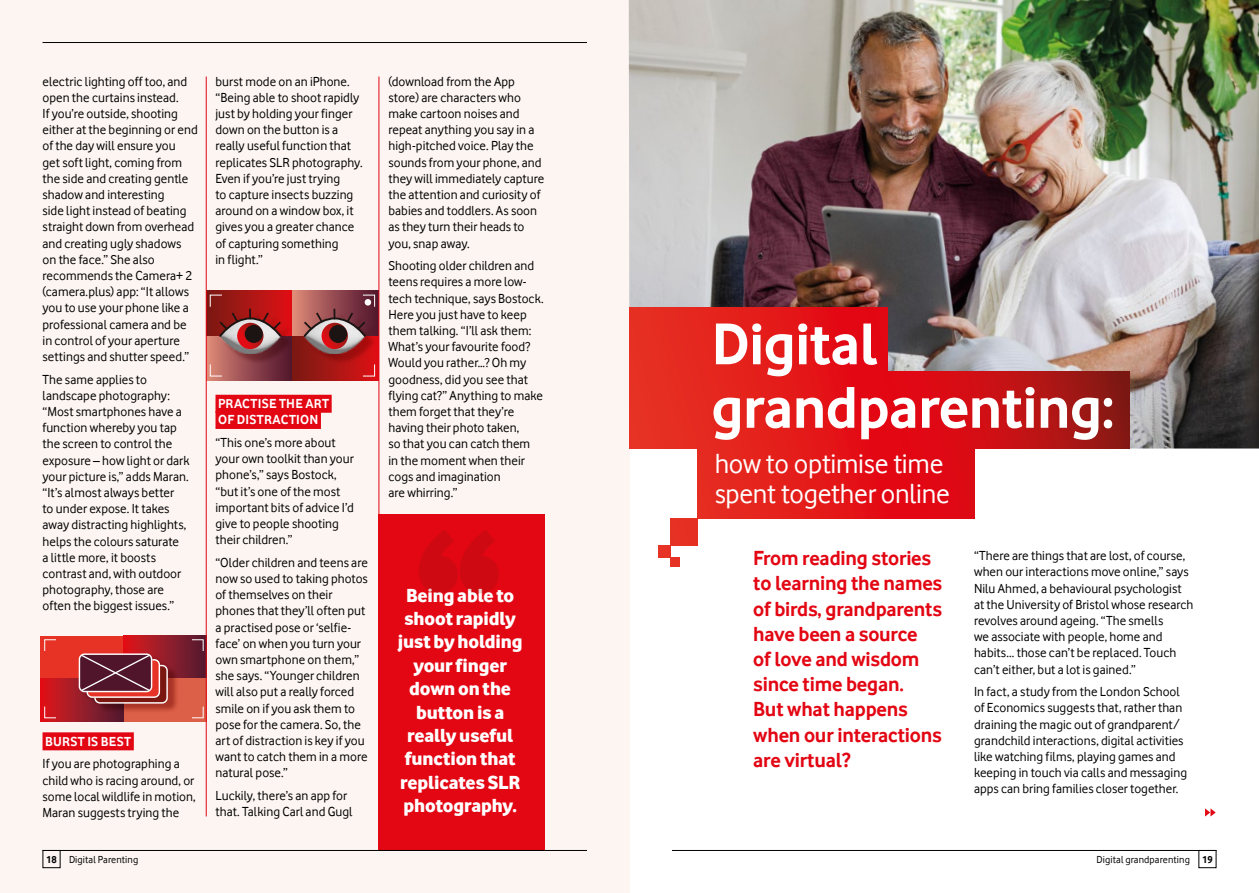
<style>
.page{position:relative;width:1259px;height:893px;background:#fff}
.page>*{position:absolute;margin:0;border:0;box-sizing:border-box;transform-origin:0 0}
.t1{font:700 61.05px/63.4px "Vodafone Rg";letter-spacing:-.01em;color:#fff}
.t2{font:28.5px/30px "Vodafone Rg";letter-spacing:-.01em;color:#fff}
.t3{font:700 21px/25.2px "Vodafone Rg";letter-spacing:-.01em;color:#e30613}
.t4{font:19.5px/23.4px "Vodafone Ex B";letter-spacing:-.01em;color:#fff;text-align:center}
.t5{font:13.5px/16.2px "Vodafone Rg";color:#000}
.t6{font:700 13.5px/16.2px "Vodafone Rg";letter-spacing:.02em;color:#fff}
.t7{font:10.5px "Vodafone Rg";letter-spacing:.01em;color:#000}
.s1{font-weight:700}
</style>
<div class="page">
<div style="left:0;top:0;width:629px;height:893px;background:#fcf5f2"></div>
<img style="left:629px;top:0;width:630px;height:448px">
<svg style="left:629px;top:372px;width:501px;height:76px;background:#cf1717"></svg>
<div style="left:629px;top:307px;width:258px;height:77px;background:linear-gradient(to right,#e63424,#e30411)"></div>
<div style="left:697px;top:446px;width:277px;height:72px;background:linear-gradient(to right,#e72c20,#df0010)"></div>
<div style="left:670px;top:518px;width:27px;height:27px;background:#e63024"></div>
<svg style="left:658px;top:545px;width:21px;height:21px"></svg>
<div style="left:124px;top:636px;width:83px;height:42px;background:linear-gradient(to right,#df181c,#4e1d33)"></div>
<div style="left:40px;top:636px;width:83px;height:43px;background:#e63326"></div>
<div style="left:124px;top:679px;width:83px;height:43px;background:#dc5f47"></div>
<div style="left:40px;top:679px;width:84px;height:43px;background:linear-gradient(to right,#e1181c,#501d33)"></div>
<img style="left:79px;top:652px;width:101px;height:63px">
<div style="left:79px;top:653px;width:73px;height:39px;border:1px solid #fff;border-radius:5px"></div>
<svg style="left:80px;top:654px;width:88px;height:50px;background:#88414b"></svg>
<svg style="left:44px;top:639px;width:12px;height:12px"></svg>
<svg style="left:191px;top:639px;width:13px;height:13px"></svg>
<svg style="left:44px;top:706px;width:13px;height:12px"></svg>
<svg style="left:192px;top:706px;width:12px;height:12px"></svg>
<div style="left:206px;top:336px;width:86px;height:44px;background:linear-gradient(to right,#dd8878,#50132c)"></div>
<div style="left:293px;top:336px;width:85px;height:44px;background:linear-gradient(to right,#791912,#df1317)"></div>
<div style="left:206px;top:291px;width:86px;height:45px;background:linear-gradient(to right,#781a13,#de1115)"></div>
<div style="left:292px;top:291px;width:86px;height:45px;background:linear-gradient(to right,#de8878,#50132c)"></div>
<svg style="left:210px;top:364px;width:13px;height:13px"></svg>
<svg style="left:362px;top:365px;width:13px;height:12px"></svg>
<img style="left:305px;top:310px;width:73px;height:55px">
<img style="left:305px;top:338px;width:60px;height:15px">
<svg style="left:321px;top:323px;width:27px;height:26px"></svg>
<div style="left:329px;top:325px;width:18px;height:18px;background:#1b1412;border-radius:50%"></div>
<svg style="left:302px;top:294px;width:73px;height:44px;background:#8d5357"></svg>
<img style="left:221px;top:310px;width:73px;height:55px">
<img style="left:220px;top:338px;width:60px;height:15px">
<svg style="left:237px;top:323px;width:26px;height:26px"></svg>
<div style="left:245px;top:325px;width:18px;height:18px;background:#1b1412;border-radius:50%"></div>
<svg style="left:210px;top:294px;width:73px;height:44px;background:#9d3230"></svg>
<div style="left:365px;top:299px;width:6px;height:7px;background:#fff;border-radius:50%"></div>
<div style="left:43px;top:732px;width:91px;height:18px;background:#e30613"></div>
<div style="left:215px;top:395px;width:117px;height:18px;background:#e30613"></div>
<div style="left:215px;top:411px;width:106px;height:18px;background:#e30613"></div>
<hr style="left:206px;top:77px;width:1px;height:739px;background:#e30613">
<hr style="left:378px;top:77px;width:1px;height:739px;background:#e30613">
<div style="left:378px;top:514px;width:166px;height:336px;background:#e30613"></div>
<svg style="left:419px;top:530px;width:80px;height:63px"></svg>
<svg style="left:1205px;top:808px;width:10px;height:8px"></svg>
<div style="left:1198px;top:850px;width:18px;height:18px;border:1px solid #000"></div>
<hr style="left:672px;top:850px;width:544px;height:1px;background:#000">
<div style="left:43px;top:850px;width:17px;height:18px;border:1px solid #000"></div>
<hr style="left:43px;top:850px;width:544px;height:1px;background:#000">
<hr style="left:43px;top:42px;width:544px;height:1px;background:#000">
<p class="t5" style="left:43px;top:73px;width:157px">electric lighting off too, and open the curtains instead.<br>If you’re outside, shooting either at the beginning or end of the day will ensure you<br>get soft light, coming from the side and creating gentle shadow and interesting<br>side light instead of beating straight down from overhead and creating ugly shadows on the face.” She also recommends the Camera+ 2 (camera.plus) app: “It allows you to use your phone like a professional camera and be in control of your aperture settings and shutter speed.”</p>
<p class="t5" style="left:43px;top:371px;width:148px">The same applies to landscape photography: “Most smartphones have a function whereby you tap the screen to control the exposure – how light or dark your picture is,” adds Maran. “It’s almost always better<br>to under expose. It takes away distracting highlights, helps the colours saturate<br>a little more, it boosts contrast and, with outdoor photography, those are often the biggest issues.”</p>
<p class="t6" style="left:45px;top:733px;width:88px">BURST IS BEST</p>
<p class="t5" style="left:43px;top:756px;width:155px">If you are photographing a child who is racing around, or some local wildlife in motion,<br>Maran suggests trying the</p>
<p class="t5" style="left:215px;top:73px;width:149px">burst mode on an iPhone. “Being able to shoot rapidly just by holding your finger down on the button is a really useful function that replicates SLR photography.<br>Even if you’re just trying<br>to capture insects buzzing around on a window box, it gives you a greater chance of capturing something<br>in flight.”</p>
<p class="t6" style="left:218px;top:395px;width:113px">PRACTISE THE ART<br>OF DISTRACTION</p>
<p class="t5" style="left:215px;top:434px;width:140px">“This one’s more about your own toolkit than your phone’s,” says Bostock, “but it’s one of the most important bits of advice I’d give to people shooting their children.”</p>
<p class="t5" style="left:215px;top:554px;width:154px">“Older children and teens are now so used to taking photos of themselves on their phones that they’ll often put a practised pose or ‘selfie&shy;face’ on when you turn your own smartphone on them,” she says. “Younger children will also put a really forced smile on if you ask them to pose for the camera. So, the art of distraction is key if you want to catch them in a more natural pose.”</p>
<p class="t5" style="left:215px;top:787px;width:139px">Luckily, there’s an app for that. Talking Carl and Gugl</p>
<p class="t5" style="left:388px;top:73px;width:157px">(download from the App store) are characters who make cartoon noises and repeat anything you say in a high-pitched voice. Play the sounds from your phone, and they will immediately capture the attention and curiosity of babies and toddlers. As soon as they turn their heads to you, snap away.</p>
<p class="t5" style="left:388px;top:257px;width:157px">Shooting older children and teens requires a more low&shy;tech technique, says Bostock.<br>Here you just have to keep them talking. “I’ll ask them:<br>What’s your favourite food?<br>Would you rather…? Oh my goodness, did you see that flying cat?” Anything to make them forget that they’re having their photo taken,<br>so that you can catch them<br>in the moment when their cogs and imagination<br>are whirring.”</p>
<h3 class="t4" style="left:398px;top:583px;width:126px">Being able to shoot rapidly just by holding your finger down on the button is a really useful function that replicates SLR photography.</h3>
<h1 class="t1" style="left:711px;top:311px;width:404px">Digital grandparenting:</h1>
<h2 class="t2" style="left:714px;top:448px;width:237px">how to optimise time spent together online</h2>
<h3 class="t3" style="left:753px;top:545px;width:190px">From reading stories to learning the names of birds, grandparents have been a source<br>of love and wisdom since time began.<br>But what happens when our interactions are virtual?</h3>
<p class="t5" style="left:974px;top:547px;width:221px">“There are things that are lost, of course, when our interactions move online,” says Nilu Ahmed, a behavioural psychologist at the University of Bristol whose research revolves around ageing. “The smells<br>we associate with people, home and habits... those can’t be replaced. Touch can’t either, but a lot is gained.”</p>
<p class="t5" style="left:974px;top:683px;width:214px">In fact, a study from the London School of Economics suggests that, rather than draining the magic out of grandparent/ grandchild interactions, digital activities like watching films, playing games and keeping in touch via calls and messaging apps can bring families closer together.</p>
<p class="t7" style="left:46px;top:853px;width:94px"><span class="s1">18</span> Digital Parenting</p>
<p class="t7" style="left:1096px;top:853px;width:118px">Digital grandparenting <span class="s1">19</span></p>
</div>
